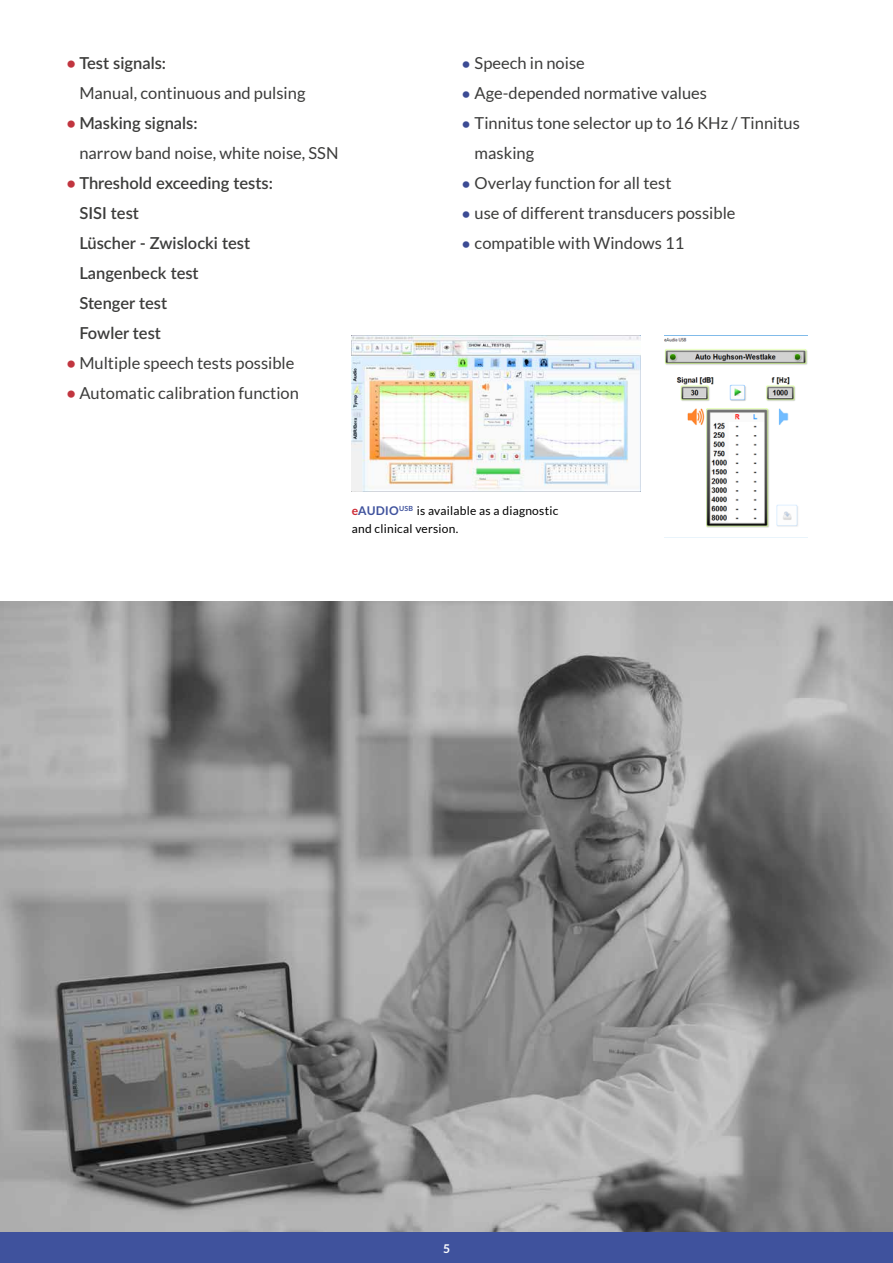
<style>
.page{position:relative;width:893px;height:1263px;background:#fff}
.page>*{position:absolute;margin:0;border:0;box-sizing:border-box;transform-origin:0 0}
.t1{font:16.5px/30px "Lato";color:#3c3c3b}
.t2{font:600 16.5px/30px "Lato";color:#3c3c3b}
.t3{font:12px/18px "Lato";letter-spacing:.02em;color:#000}
.t4{font:700 12px "Lato";color:#fff}
.s1{font-weight:700;color:#c1353f}
.s2{font-weight:600}
.s3{font-weight:700;font-size:15px;color:#3c4b94}
.s4{font-weight:700;color:#ce2c36}
.s5{font-weight:700;color:#3f529d}
</style>
<div class="page">
<div style="left:0;top:1231px;width:893px;height:32px;background:#3f529d"></div>
<img style="left:352px;top:336px;width:289px;height:155px">
<img style="left:664px;top:337px;width:144px;height:191px">
<img style="left:0;top:602px;width:893px;height:629px">
<p class="t1" style="left:79px;top:48px;width:228px;text-indent:-13px"><span class="s1">•</span> <span class="s2">Test signals:<br></span>Manual, continuous and pulsing</p>
<p class="t1" style="left:79px;top:108px;width:261px;text-indent:-13px"><span class="s1">•</span> <span class="s2">Masking signals:<br></span>narrow band noise, white noise, SSN</p>
<p class="t2" style="left:79px;top:167px;width:195px;text-indent:-13px"><span class="s1">•</span> Threshold exceeding tests:<br>SISI test<br>Lüscher - Zwislocki test<br>Langenbeck test<br>Stenger test<br>Fowler test</p>
<p class="t1" style="left:67px;top:348px;width:229px"><span class="s1">•</span> Multiple speech tests possible</p>
<p class="t1" style="left:67px;top:378px;width:234px"><span class="s1">•</span> Automatic calibration function</p>
<p class="t1" style="left:462px;top:48px;width:124px"><span class="s3">•</span> Speech in noise</p>
<p class="t1" style="left:462px;top:78px;width:247px"><span class="s3">•</span> Age-depended normative values</p>
<p class="t1" style="left:475px;top:108px;width:327px;text-indent:-13px"><span class="s3">•</span> Tinnitus tone selector up to 16 KHz / Tinnitus masking</p>
<p class="t1" style="left:462px;top:168px;width:211px"><span class="s3">•</span> Overlay function for all test</p>
<p class="t1" style="left:462px;top:198px;width:275px"><span class="s3">•</span> use of different transducers possible</p>
<p class="t1" style="left:462px;top:228px;width:224px"><span class="s3">•</span> compatible with Windows 11</p>
<p class="t3" style="left:352px;top:501px;width:208px"><span class="s4">e</span><span class="s5">AUDIO</span><sup>USB</sup> is available as a diagnostic and clinical version.</p>
<p class="t4" style="left:443px;top:1240px;width:8px">5</p>
</div>
